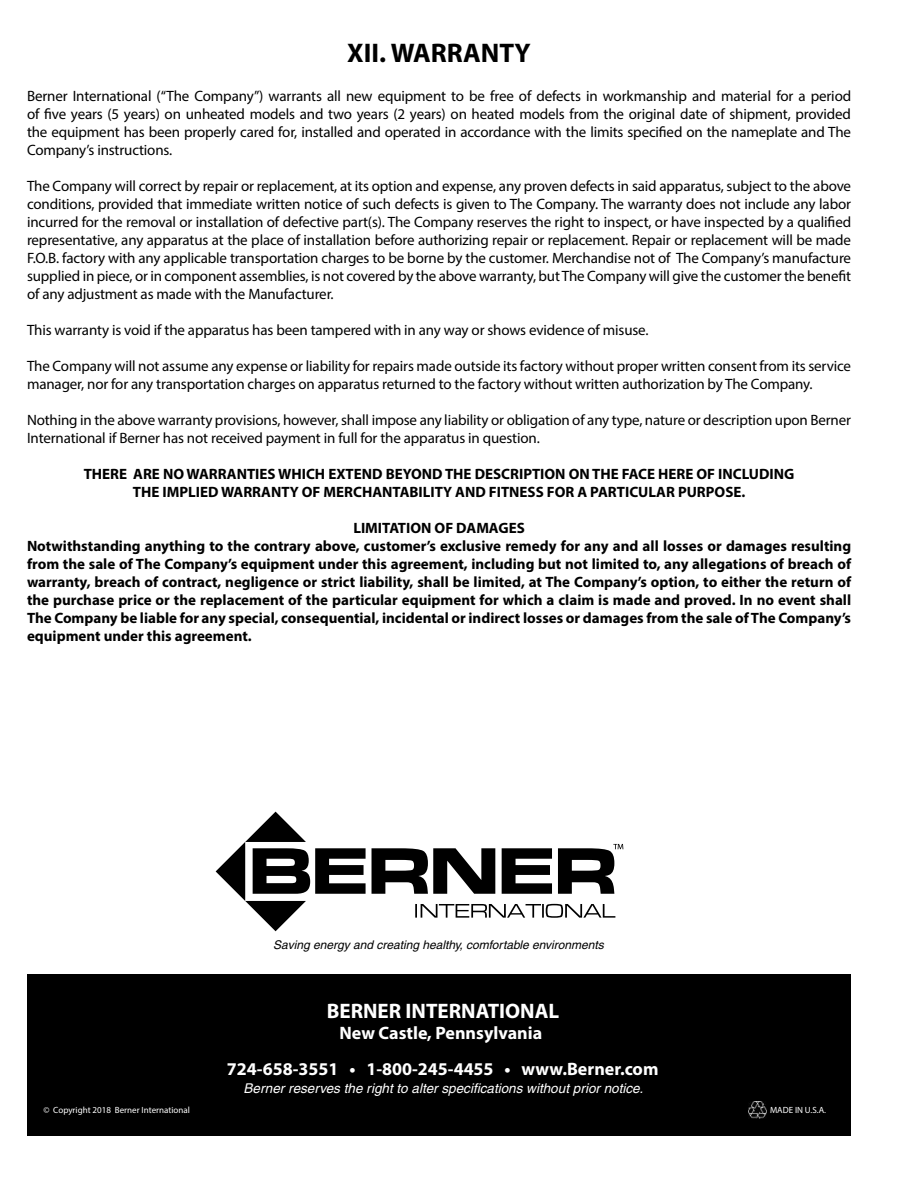
<style>
.page{position:relative;width:918px;height:1188px;background:#fff}
.page>*{position:absolute;margin:0;border:0;box-sizing:border-box;transform-origin:0 0}
.t1{font:700 27px "Myriad Pro";color:#000}
.t2{font:700 21px "Myriad Pro";color:#fff}
.t3{font:700 18px/36px "Myriad Pro";color:#fff;text-align:center}
.t4{font:15px/18px "Myriad Pro";letter-spacing:-.01em;color:#000;text-align:justify}
.t5{font:700 15px/18px "Myriad Pro";color:#000;text-align:center}
.t6{font:italic 13.5px "Helvetica";color:#fff}
.t7{font:italic 12px "Helvetica";color:#000}
.t8{font:9px "Myriad Pro";color:#fff}
</style>
<div class="page">
<div style="left:27px;top:974px;width:823px;height:162px;background:#000"></div>
<img style="left:749px;top:1101px;width:17px;height:17px">
<svg style="left:415px;top:904px;width:200px;height:14px"></svg>
<svg style="left:372px;top:848px;width:123px;height:46px"></svg>
<svg style="left:502px;top:848px;width:50px;height:46px"></svg>
<svg style="left:558px;top:844px;width:65px;height:50px"></svg>
<svg style="left:216px;top:812px;width:150px;height:119px"></svg>
<h1 class="t1" style="left:347px;top:35px;width:185px">XII. WARRANTY</h1>
<p class="t4" style="left:27px;top:87px;width:826px">Berner International (“The Company”) warrants all new equipment to be free of defects in workmanship and material for a period of five years (5 years) on unheated models and two years (2 years) on heated models from the original date of shipment, provided the equipment has been properly cared for, installed and operated in accordance with the limits specified on the nameplate and The Company’s instructions.</p>
<p class="t4" style="left:27px;top:177px;width:826px">The Company will correct by repair or replacement, at its option and expense, any proven defects in said apparatus, subject to the above conditions, provided that immediate written notice of such defects is given to The Company. The warranty does not include any labor incurred for the removal or installation of defective part(s). The Company reserves the right to inspect, or have inspected by a qualified representative, any apparatus at the place of installation before authorizing repair or replacement. Repair or replacement will be made F.O.B. factory with any applicable transportation charges to be borne by the customer. Merchandise not of The Company’s manufacture supplied in piece, or in component assemblies, is not covered by the above warranty, but The Company will give the customer the benefit of any adjustment as made with the Manufacturer.</p>
<p class="t4" style="left:27px;top:321px;width:623px">This warranty is void if the apparatus has been tampered with in any way or shows evidence of misuse.</p>
<p class="t4" style="left:27px;top:357px;width:826px">The Company will not assume any expense or liability for repairs made outside its factory without proper written consent from its service manager, nor for any transportation charges on apparatus returned to the factory without written authorization by The Company.</p>
<p class="t4" style="left:27px;top:411px;width:826px">Nothing in the above warranty provisions, however, shall impose any liability or obligation of any type, nature or description upon Berner<br>International if Berner has not received payment in full for the apparatus in question.</p>
<p class="t5" style="left:84px;top:465px;width:712px">THERE ARE NO WARRANTIES WHICH EXTEND BEYOND THE DESCRIPTION ON THE FACE HERE OF INCLUDING<br>THE IMPLIED WARRANTY OF MERCHANTABILITY AND FITNESS FOR A PARTICULAR PURPOSE.</p>
<p class="t5" style="left:27px;top:519px;width:826px;text-align:left;text-indent:326px">LIMITATION OF DAMAGES<br>Notwithstanding anything to the contrary above, customer’s exclusive remedy for any and all losses or damages resulting from the sale of The Company’s equipment under this agreement, including but not limited to, any allegations of breach of warranty, breach of contract, negligence or strict liability, shall be limited, at The Company’s option, to either the return of the purchase price or the replacement of the particular equipment for which a claim is made and proved. In no event shall The Company be liable for any special, consequential, incidental or indirect losses or damages from the sale of The Company’s equipment under this agreement.</p>
<p class="t7" style="left:273px;top:938px;width:332px">Saving energy and creating healthy, comfortable environments</p>
<h2 class="t2" style="left:327px;top:997px;width:234px">BERNER INTERNATIONAL</h2>
<p class="t3" style="left:227px;top:1015px;width:433px">New Castle, Pennsylvania<br>724-658-3551 • 1-800-245-4455 • www.Berner.com</p>
<p class="t6" style="left:244px;top:1080px;width:401px">Berner reserves the right to alter specifications without prior notice.</p>
<p class="t8" style="left:43px;top:1104px;width:148px">© Copyright 2018 Berner International</p>
<p class="t8" style="left:770px;top:1104px;width:58px">MADE IN U.S.A.</p>
</div>
